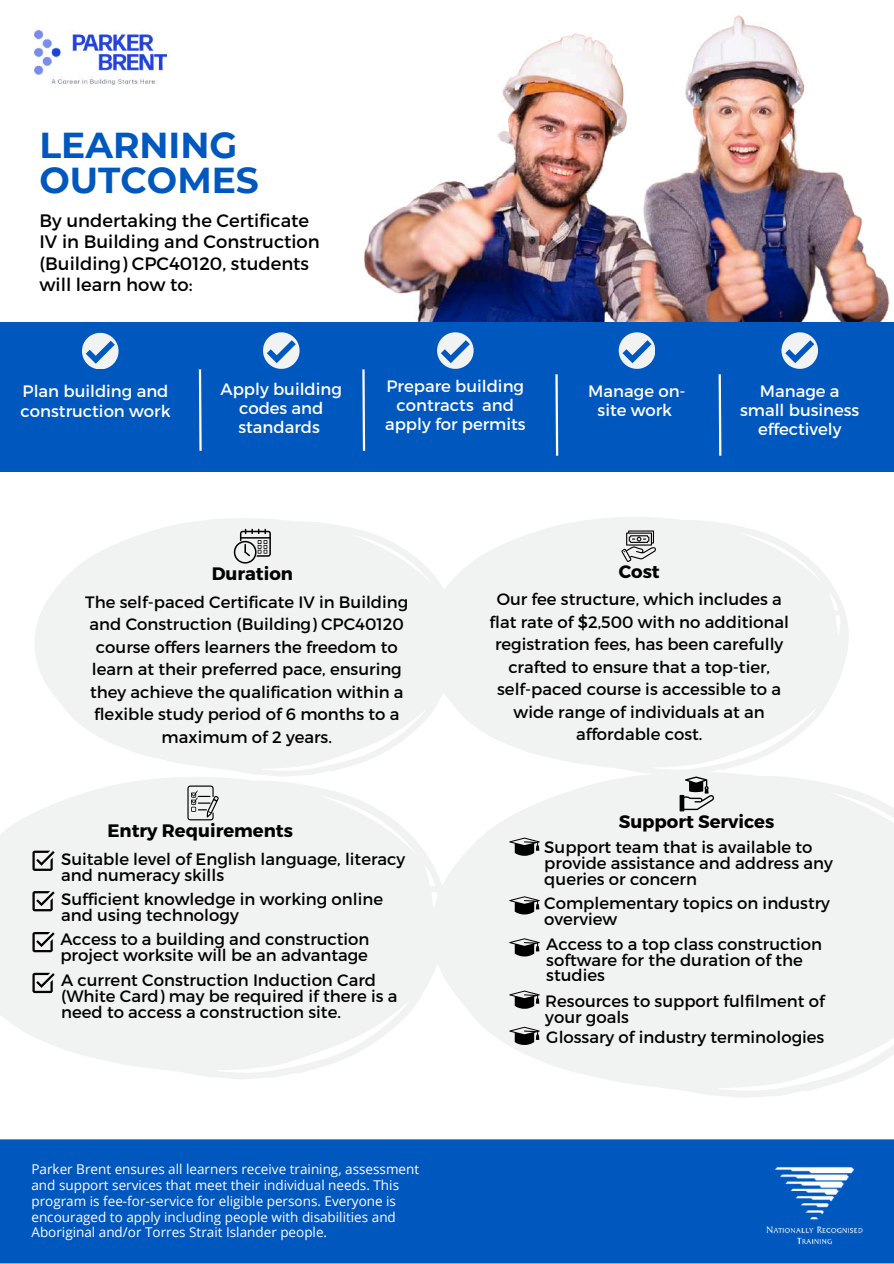
<style>
.page{position:relative;width:894px;height:1264px;background:#fff}
.page>*{position:absolute;margin:0;border:0;box-sizing:border-box;transform-origin:0 0}
.t1{font:700 36px/34.8px "Montserrat";color:#0058bf}
.t2{font:18px/21.3px "Montserrat";color:#000}
.t3{font:700 18px "Montserrat";color:#000}
.t4{font:16.5px/22.5px "Montserrat";color:#000}
.t5{font:16.5px/19.2px "Montserrat";color:#fff;text-align:center}
.t6{font:13.5px/15.8px "Open Sans";color:#fff}
</style>
<div class="page">
<img style="left:34px;top:30px;width:132px;height:54px">
<img style="left:364px;top:15px;width:526px;height:307px">
<div style="left:0;top:322px;width:893px;height:150px;background:#0058bf"></div>
<div style="left:0;top:1139px;width:893px;height:124px;background:#0058bf"></div>
<svg style="left:82px;top:333px;width:36px;height:36px"></svg>
<svg style="left:263px;top:332px;width:36px;height:36px"></svg>
<svg style="left:437px;top:332px;width:36px;height:36px"></svg>
<svg style="left:198px;top:369px;width:4px;height:82px"></svg>
<svg style="left:362px;top:369px;width:4px;height:82px"></svg>
<svg style="left:555px;top:374px;width:4px;height:82px"></svg>
<svg style="left:618px;top:332px;width:36px;height:36px"></svg>
<svg style="left:718px;top:374px;width:4px;height:82px"></svg>
<svg style="left:781px;top:332px;width:36px;height:36px"></svg>
<svg style="left:459px;top:517px;width:390px;height:254px;fill:#f1f2f2"></svg>
<svg style="left:35px;top:518px;width:424px;height:258px;fill:#f1f2f2"></svg>
<svg style="left:430px;top:771px;width:463px;height:326px;fill:#f1f2f2"></svg>
<svg style="left:0;top:776px;width:449px;height:303px;fill:#f1f2f2"></svg>
<svg style="left:187px;top:785px;width:32px;height:35px"></svg>
<svg style="left:32px;top:850px;width:23px;height:20px"></svg>
<svg style="left:32px;top:891px;width:23px;height:20px"></svg>
<svg style="left:32px;top:932px;width:23px;height:20px"></svg>
<svg style="left:32px;top:972px;width:23px;height:21px"></svg>
<svg style="left:234px;top:529px;width:37px;height:34px"></svg>
<svg style="left:621px;top:530px;width:35px;height:32px"></svg>
<svg style="left:679px;top:776px;width:35px;height:35px"></svg>
<svg style="left:509px;top:837px;width:30px;height:18px"></svg>
<svg style="left:509px;top:896px;width:30px;height:18px"></svg>
<svg style="left:509px;top:938px;width:30px;height:18px"></svg>
<svg style="left:509px;top:990px;width:30px;height:18px"></svg>
<svg style="left:509px;top:1026px;width:30px;height:18px"></svg>
<img style="left:747px;top:1153px;width:130px;height:96px">
<h1 class="t1" style="left:39px;top:128px;width:221px">LEARNING<br>OUTCOMES</h1>
<p class="t2" style="left:39px;top:209px;width:282px">By undertaking the Certificate<br>IV in Building and Construction (Building) CPC40120, students will learn how to:</p>
<p class="t5" style="left:21px;top:381px;width:151px;text-align:left">Plan building and construction work</p>
<p class="t5" style="left:385px;top:376px;width:142px">Prepare building contracts and apply for permits</p>
<p class="t5" style="left:588px;top:381px;width:99px">Manage on&shy;site work</p>
<p class="t5" style="left:740px;top:381px;width:121px">Manage a small business effectively</p>
<p class="t5" style="left:220px;top:378px;width:123px">Apply building codes and standards</p>
<p class="t3" style="left:212px;top:561px;width:83px">Duration</p>
<p class="t3" style="left:618px;top:560px;width:42px">Cost</p>
<p class="t4" style="left:489px;top:587px;width:301px;text-align:center">Our fee structure, which includes a flat rate of $2,500 with no additional registration fees, has been carefully crafted to ensure that a top-tier, self-paced course is accessible to a wide range of individuals at an affordable cost.</p>
<p class="t4" style="left:85px;top:590px;width:324px;text-align:center">The self-paced Certificate IV in Building and Construction (Building) CPC40120 course offers learners the freedom to learn at their preferred pace, ensuring they achieve the qualification within a flexible study period of 6 months to a maximum of 2 years.</p>
<p class="t3" style="left:107px;top:818px;width:187px">Entry Requirements</p>
<p class="t4" style="left:61px;top:850px;width:345px;line-height:15.8px">Suitable level of English language, literacy and numeracy skills</p>
<p class="t4" style="left:61px;top:890px;width:323px;line-height:15.8px">Sufficient knowledge in working online and using technology</p>
<p class="t4" style="left:60px;top:930px;width:310px;line-height:15.8px">Access to a building and construction project worksite will be an advantage</p>
<p class="t4" style="left:61px;top:971px;width:337px;line-height:15.8px">A current Construction Induction Card (White Card) may be required if there is a need to access a construction site.</p>
<p class="t6" style="left:31px;top:1161px;width:389px">Parker Brent ensures all learners receive training, assessment and support services that meet their individual needs. This program is fee-for-service for eligible persons. Everyone is encouraged to apply including people with disabilities and Aboriginal and/or Torres Strait Islander people.</p>
<p class="t3" style="left:618px;top:809px;width:157px">Support Services</p>
<p class="t4" style="left:544px;top:838px;width:290px;line-height:15.8px">Support team that is available to provide assistance and address any queries or concern</p>
<p class="t4" style="left:544px;top:894px;width:287px;line-height:15.8px">Complementary topics on industry overview</p>
<p class="t4" style="left:546px;top:935px;width:277px;line-height:15.8px">Access to a top class construction software for the duration of the studies</p>
<p class="t4" style="left:545px;top:992px;width:281px;line-height:15.8px">Resources to support fulfilment of your goals</p>
<p class="t4" style="left:546px;top:1025px;width:279px">Glossary of industry terminologies</p>
</div>
